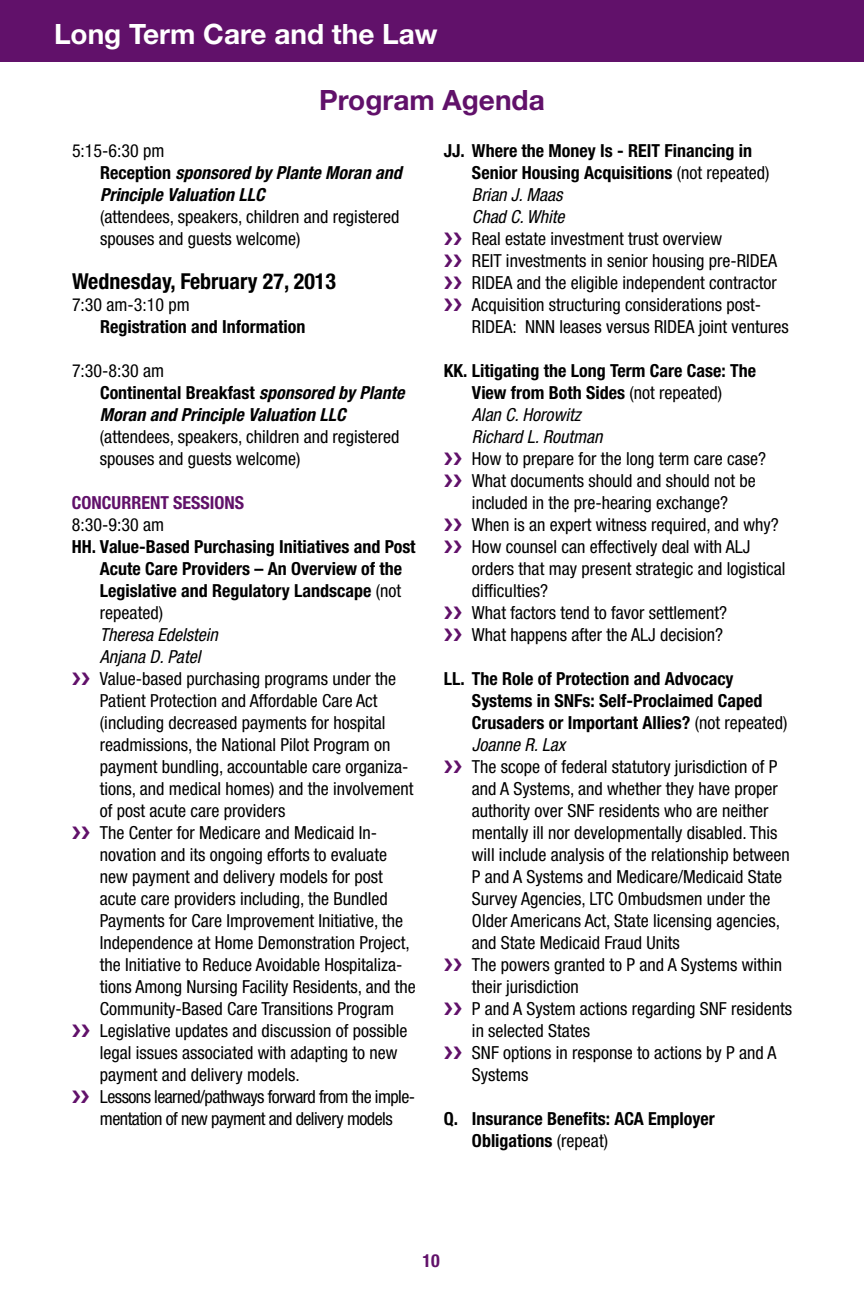
<style>
.page{position:relative;width:864px;height:1296px;background:#fff}
.page>*{position:absolute;margin:0;border:0;box-sizing:border-box;transform-origin:0 0}
.t1{font:700 28px "Helvetica Neue LT Std";color:#fff}
.t2{font:700 28px "Helvetica Neue LT Std";color:#61116a}
.t3{font:700 condensed 22px "Helvetica Neue LT Std";color:#000}
.t4{font:condensed 18px/22px "Helvetica Neue LT Std";color:#000}
.t5{font:700 condensed 18px/22px "Helvetica Neue LT Std";color:#000}
.t6{font:italic 700 condensed 18px/22px "Helvetica Neue LT Std";color:#000}
.t7{font:italic condensed 18px "Helvetica Neue LT Std";color:#000}
.t8{font:condensed 18px "Helvetica Neue LT Std";letter-spacing:-.03em;color:#000}
.t9{font:700 condensed 18px "Helvetica Neue LT Std";color:#61116a}
.s1{font-weight:400;font-style:normal}
.s2{font-style:normal}
.s3{font-weight:400}
.s4{color:#61116a}
</style>
<div class="page">
<div style="left:0;top:0;width:864px;height:62px;background:#61116a"></div>
<h1 class="t1" style="left:54px;top:16px;width:385px">Long Term Care and the Law</h1>
<h1 class="t2" style="left:319px;top:83px;width:227px">Program Agenda</h1>
<p class="t6" style="left:100px;top:140px;width:303px;text-indent:-28px"><span class="s1">5:15-6:30 pm<br></span><span class="s2">Reception</span> sponsored by Plante Moran and<br>Principle Valuation LLC</p>
<p class="t4" style="left:100px;top:205px;width:301px">(attendees, speakers, children and registered spouses and guests welcome)</p>
<p class="t3" style="left:72px;top:268px;width:266px">Wednesday, February 27, 2013</p>
<p class="t4" style="left:72px;top:293px;width:119px">7:30 am-3:10 pm</p>
<p class="t5" style="left:100px;top:315px;width:207px">Registration and Information</p>
<p class="t6" style="left:100px;top:360px;width:306px;text-indent:-28px"><span class="s1">7:30-8:30 am<br></span><span class="s2">Continental Breakfast</span> sponsored by Plante<br>Moran and Principle Valuation LLC</p>
<p class="t4" style="left:100px;top:425px;width:301px">(attendees, speakers, children and registered spouses and guests welcome)</p>
<p class="t9" style="left:72px;top:492px;width:173px">CONCURRENT SESSIONS</p>
<p class="t4" style="left:72px;top:513px;width:94px">8:30-9:30 am</p>
<p class="t5" style="left:100px;top:535px;width:317px;text-indent:-28px">HH. Value-Based Purchasing Initiatives and Post Acute Care Providers – An Overview of the Legislative and Regulatory Landscape <span class="s3">(not repeated)</span></p>
<p class="t7" style="left:100px;top:624px;width:119px">Theresa Edelstein</p>
<p class="t7" style="left:100px;top:646px;width:102px">Anjana D. Patel</p>
<p class="t4" style="left:72px;top:667px;width:326px"><span class="s4">❯❯</span> Value-based purchasing programs under the</p>
<p class="t4" style="left:100px;top:689px;width:279px">Patient Protection and Affordable Care Act</p>
<p class="t4" style="left:100px;top:711px;width:287px">(including decreased payments for hospital</p>
<p class="t4" style="left:100px;top:733px;width:292px">readmissions, the National Pilot Program on</p>
<p class="t4" style="left:100px;top:755px;width:310px">payment bundling, accountable care organiza-</p>
<p class="t4" style="left:100px;top:777px;width:315px">tions, and medical homes) and the involvement</p>
<p class="t4" style="left:100px;top:799px;width:187px">of post acute care providers</p>
<p class="t4" style="left:72px;top:821px;width:307px"><span class="s4">❯❯</span> The Center for Medicare and Medicaid In-</p>
<p class="t4" style="left:100px;top:843px;width:289px">novation and its ongoing efforts to evaluate</p>
<p class="t4" style="left:100px;top:865px;width:284px">new payment and delivery models for post</p>
<p class="t4" style="left:100px;top:887px;width:289px">acute care providers including, the Bundled</p>
<p class="t4" style="left:100px;top:909px;width:305px">Payments for Care Improvement Initiative, the</p>
<p class="t4" style="left:100px;top:931px;width:311px">Independence at Home Demonstration Project,</p>
<p class="t4" style="left:100px;top:953px;width:304px">the Initiative to Reduce Avoidable Hospitaliza-</p>
<p class="t4" style="left:100px;top:975px;width:317px">tions Among Nursing Facility Residents, and the</p>
<p class="t4" style="left:100px;top:997px;width:296px">Community-Based Care Transitions Program</p>
<p class="t4" style="left:72px;top:1019px;width:337px"><span class="s4">❯❯</span> Legislative updates and discussion of possible</p>
<p class="t4" style="left:100px;top:1041px;width:299px">legal issues associated with adapting to new</p>
<p class="t4" style="left:100px;top:1063px;width:201px">payment and delivery models.</p>
<p class="t8" style="left:72px;top:1086px;width:345px"><span class="s4">❯❯</span> Lessons learned/pathways forward from the imple-</p>
<p class="t8" style="left:100px;top:1108px;width:294px">mentation of new payment and delivery models</p>
<p class="t5" style="left:444px;top:139px;width:310px">JJ. Where the Money Is - REIT Financing in</p>
<p class="t5" style="left:472px;top:161px;width:299px">Senior Housing Acquisitions <span class="s3">(not repeated)</span></p>
<p class="t7" style="left:472px;top:184px;width:92px">Brian J. Maas</p>
<p class="t7" style="left:472px;top:206px;width:94px">Chad C. White</p>
<p class="t4" style="left:444px;top:227px;width:280px"><span class="s4">❯❯</span> Real estate investment trust overview</p>
<p class="t4" style="left:444px;top:249px;width:335px"><span class="s4">❯❯</span> REIT investments in senior housing pre-RIDEA</p>
<p class="t4" style="left:444px;top:271px;width:334px"><span class="s4">❯❯</span> RIDEA and the eligible independent contractor</p>
<p class="t4" style="left:444px;top:293px;width:319px"><span class="s4">❯❯</span> Acquisition structuring considerations post-</p>
<p class="t4" style="left:472px;top:315px;width:318px">RIDEA: NNN leases versus RIDEA joint ventures</p>
<p class="t5" style="left:444px;top:359px;width:314px">KK. Litigating the Long Term Care Case: The</p>
<p class="t5" style="left:472px;top:381px;width:252px">View from Both Sides <span class="s3">(not repeated)</span></p>
<p class="t7" style="left:472px;top:404px;width:110px">Alan C. Horowitz</p>
<p class="t7" style="left:472px;top:426px;width:132px">Richard L. Routman</p>
<p class="t4" style="left:444px;top:447px;width:324px"><span class="s4">❯❯</span> How to prepare for the long term care case?</p>
<p class="t4" style="left:444px;top:469px;width:313px"><span class="s4">❯❯</span> What documents should and should not be</p>
<p class="t4" style="left:472px;top:491px;width:258px">included in the pre-hearing exchange?</p>
<p class="t4" style="left:444px;top:513px;width:336px"><span class="s4">❯❯</span> When is an expert witness required, and why?</p>
<p class="t4" style="left:444px;top:535px;width:308px"><span class="s4">❯❯</span> How counsel can effectively deal with ALJ</p>
<p class="t4" style="left:472px;top:557px;width:315px">orders that may present strategic and logistical</p>
<p class="t4" style="left:472px;top:579px;width:78px">difficulties?</p>
<p class="t4" style="left:444px;top:601px;width:285px"><span class="s4">❯❯</span> What factors tend to favor settlement?</p>
<p class="t4" style="left:444px;top:623px;width:281px"><span class="s4">❯❯</span> What happens after the ALJ decision?</p>
<p class="t5" style="left:444px;top:667px;width:291px">LL. The Role of Protection and Advocacy</p>
<p class="t5" style="left:472px;top:689px;width:292px">Systems in SNFs: Self-Proclaimed Caped</p>
<p class="t5" style="left:472px;top:711px;width:317px">Crusaders or Important Allies? <span class="s3">(not repeated)</span></p>
<p class="t7" style="left:472px;top:734px;width:95px">Joanne R. Lax</p>
<p class="t4" style="left:444px;top:755px;width:335px"><span class="s4">❯❯</span> The scope of federal statutory jurisdiction of P</p>
<p class="t4" style="left:472px;top:777px;width:307px">and A Systems, and whether they have proper</p>
<p class="t4" style="left:472px;top:799px;width:298px">authority over SNF residents who are neither</p>
<p class="t4" style="left:472px;top:821px;width:307px">mentally ill nor developmentally disabled. This</p>
<p class="t4" style="left:472px;top:843px;width:319px">will include analysis of the relationship between</p>
<p class="t4" style="left:472px;top:865px;width:312px">P and A Systems and Medicare/Medicaid State</p>
<p class="t4" style="left:472px;top:887px;width:300px">Survey Agencies, LTC Ombudsmen under the</p>
<p class="t4" style="left:472px;top:909px;width:310px">Older Americans Act, State licensing agencies,</p>
<p class="t4" style="left:472px;top:931px;width:209px">and State Medicaid Fraud Units</p>
<p class="t4" style="left:444px;top:953px;width:340px"><span class="s4">❯❯</span> The powers granted to P and A Systems within</p>
<p class="t4" style="left:472px;top:975px;width:108px">their jurisdiction</p>
<p class="t4" style="left:444px;top:997px;width:350px"><span class="s4">❯❯</span> P and A System actions regarding SNF residents</p>
<p class="t4" style="left:472px;top:1019px;width:120px">in selected States</p>
<p class="t4" style="left:444px;top:1041px;width:334px"><span class="s4">❯❯</span> SNF options in response to actions by P and A</p>
<p class="t4" style="left:472px;top:1063px;width:58px">Systems</p>
<p class="t5" style="left:472px;top:1107px;width:244px;text-indent:-28px">Q. I nsurance Benefits: ACA Employer<br>Obligations <span class="s3">(repeat)</span></p>
<p class="t9" style="left:423px;top:1250px;width:19px">10</p>
</div>
